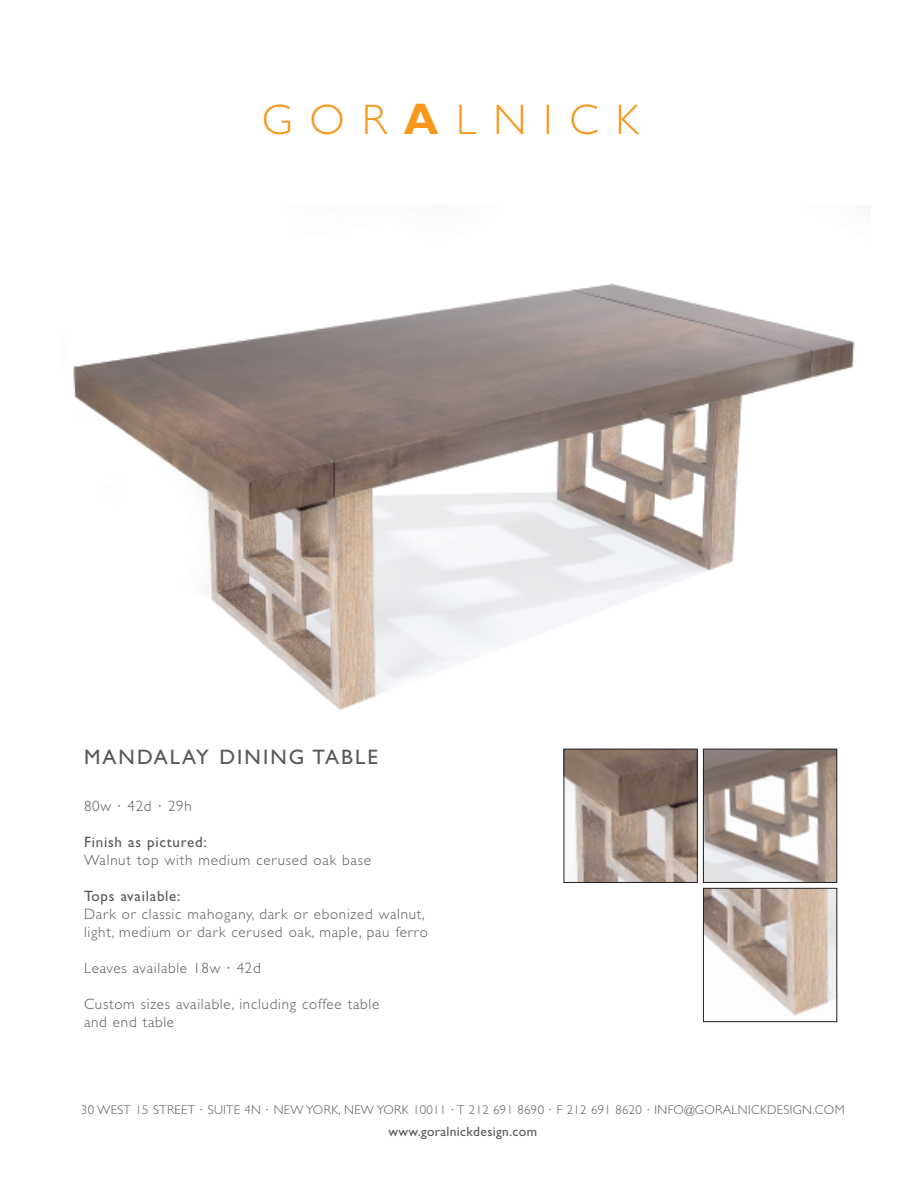
<style>
.page{position:relative;width:918px;height:1188px;background:#fff}
.page>*{position:absolute;margin:0;border:0;box-sizing:border-box;transform-origin:0 0}
.t1{font:300 42.9px "Gill Sans";letter-spacing:.4em;color:#f7981d}
.t2{font:21px "Gill Sans";letter-spacing:.1em;color:#57585a}
.t3{font:300 15px/18px "Gill Sans";letter-spacing:.05em;color:#57585a}
.t4{font:15px "Gill Sans";letter-spacing:.05em;color:#57585a}
.t5{font:13.5px "Gill Sans";letter-spacing:.025em;color:#57585a}
.t6{font:300 12.75px "Gill Sans";letter-spacing:.025em;color:#57585a}
.s1{font-weight:700;font-size:44.4px}
</style>
<div class="page">
<img style="left:73px;top:283px;width:782px;height:428px">
<img style="left:705px;top:751px;width:130px;height:130px">
<div style="left:703px;top:749px;width:134px;height:134px;border:1px solid #231f20"></div>
<img style="left:566px;top:751px;width:129px;height:130px">
<div style="left:564px;top:749px;width:133px;height:134px;border:1px solid #231f20"></div>
<img style="left:705px;top:890px;width:130px;height:126px">
<div style="left:703px;top:888px;width:134px;height:134px;border:1px solid #231f20"></div>
<h1 class="t1" style="left:262px;top:103px;width:378px">GOR<span class="s1">A</span>LNICK</h1>
<h2 class="t2" style="left:84px;top:749px;width:296px">MANDALAY DINING TABLE</h2>
<p class="t3" style="left:84px;top:798px;width:109px">80w · 42d · 29h</p>
<p class="t4" style="left:84px;top:836px;width:124px">Finish as pictured:</p>
<p class="t3" style="left:84px;top:852px;width:288px">Walnut top with medium cerused oak base</p>
<p class="t4" style="left:84px;top:890px;width:98px">Tops available:</p>
<p class="t3" style="left:84px;top:906px;width:345px">Dark or classic mahogany, dark or ebonized walnut, light, medium or dark cerused oak, maple, pau ferro</p>
<p class="t3" style="left:84px;top:960px;width:178px">Leaves available 18w · 42d</p>
<p class="t3" style="left:84px;top:996px;width:297px">Custom sizes available, including coffee table and end table</p>
<p class="t6" style="left:81px;top:1104px;width:765px">30 WEST 15 STREET · SUITE 4N · NEW YORK, NEW YORK 10011 · T 212 691 8690 · F 212 691 8620 · INFO@GORALNICKDESIGN.COM</p>
<p class="t5" style="left:388px;top:1126px;width:150px">www.goralnickdesign.com</p>
</div>
